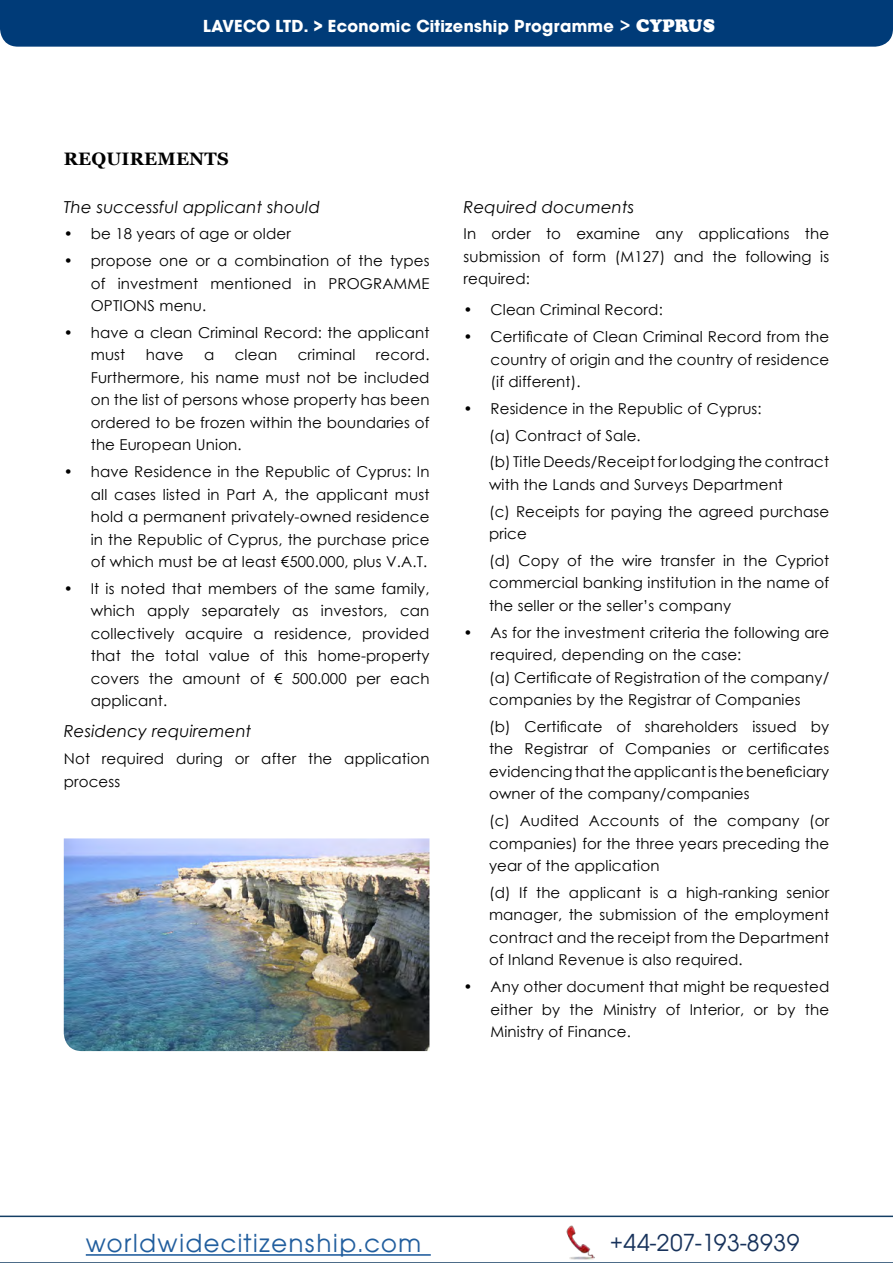
<style>
.page{position:relative;width:893px;height:1263px;background:#fff}
.page>*{position:absolute;margin:0;border:0;box-sizing:border-box;transform-origin:0 0}
.t1{font:27px "Avant Garde Gothic Itc TEE";letter-spacing:.05em;color:#215e9e}
.t2{font:25.5px "Avant Garde Gothic Itc TEE";letter-spacing:.02em;color:#17325b}
.t3{font:700 18px "Avant Garde Gothic Itc TEE";letter-spacing:.02em;color:#fff}
.t4{font:700 18px "Georgia";letter-spacing:.01em;color:#000}
.t5{font:italic 16.5px "Century Gothic";letter-spacing:.01em;color:#000}
.t6{font:15px/22.5px "Century Gothic";letter-spacing:.01em;color:#000;text-align:justify}
.s1{font-family:"Century Gothic"}
.s2{font-family:"a Cooper";font-weight:900}
</style>
<div class="page">
<div style="left:0;top:0;width:893px;height:47px;background:#003b78"></div>
<svg style="left:0;top:1215px;width:893px;height:48px"></svg>
<img style="left:566px;top:1226px;width:34px;height:34px">
<img style="left:64px;top:838px;width:365px;height:213px">
<p class="t3" style="left:203px;top:15px;width:513px">LAVECO LTD. &gt; Economic Citizenship Programme <span class="s1">&gt;</span> <span class="s2">CYPRUS</span></p>
<p class="t4" style="left:64px;top:147px;width:166px">REQUIREMENTS</p>
<p class="t5" style="left:64px;top:195px;width:258px">The successful applicant should</p>
<p class="t6" style="left:64px;top:222px;width:229px">• be 18 years of age or older</p>
<p class="t6" style="left:91px;top:249px;width:340px;text-indent:-27px">• propose one or a combination of the types of investment mentioned in PROGRAMME OPTIONS menu.</p>
<p class="t6" style="left:91px;top:321px;width:340px;text-indent:-27px">• have a clean Criminal Record: the applicant must</p>
<p class="t6" style="left:146px;top:343px;width:39px">have</p>
<p class="t6" style="left:204px;top:343px;width:12px">a</p>
<p class="t6" style="left:235px;top:343px;width:44px">clean</p>
<p class="t6" style="left:298px;top:343px;width:59px">criminal</p>
<p class="t6" style="left:91px;top:343px;width:340px;text-indent:285px">record.<br>Furthermore, his name must not be included on the list of persons whose property has been ordered to be frozen within the boundaries of the European Union.</p>
<p class="t6" style="left:91px;top:460px;width:340px;text-indent:-27px">• have Residence in the Republic of Cyprus: In all cases listed in Part A, the applicant must hold a permanent privately-owned residence in the Republic of Cyprus, the purchase price of which must be at least €500.000, plus V.A.T.</p>
<p class="t6" style="left:91px;top:577px;width:340px;text-indent:-27px">• It is noted that members of the same family, which apply separately as investors, can collectively acquire a residence, provided that the total value of this home-property covers the amount of € 500.000 per each applicant.</p>
<p class="t5" style="left:64px;top:720px;width:189px">Residency requirement</p>
<p class="t6" style="left:64px;top:747px;width:367px">Not required during or after the application process</p>
<p class="t5" style="left:463px;top:195px;width:172px">Required documents</p>
<p class="t6" style="left:463px;top:222px;width:367px">In order to examine any applications the submission of form (M127) and the following is required:</p>
<p class="t6" style="left:463px;top:298px;width:201px">• Clean Criminal Record:</p>
<p class="t6" style="left:490px;top:325px;width:340px;text-indent:-27px">• Certificate of Clean Criminal Record from the country of origin and the country of residence (if different).</p>
<p class="t6" style="left:489px;top:395px;width:342px;line-height:26.7px;text-align:left;text-indent:-26px">• Residence in the Republic of Cyprus:<br>(a) Contract of Sale.<br>(b) Title Deeds/Receipt for lodging the contract</p>
<p class="t6" style="left:489px;top:471px;width:342px;line-height:26.7px">with the Lands and Surveys Department<br>(c) Receipts for paying the agreed purchase</p>
<p class="t6" style="left:489px;top:520px;width:342px;line-height:26.7px">price<br>(d) Copy of the wire transfer in the Cypriot</p>
<p class="t6" style="left:489px;top:571px;width:342px">commercial banking institution in the name of the seller or the seller’s company</p>
<p class="t6" style="left:489px;top:621px;width:342px;text-align:left;text-indent:-26px">• As for the investment criteria the following are required, depending on the case:<br>(a) Certificate of Registration of the company/ companies by the Registrar of Companies</p>
<p class="t6" style="left:489px;top:715px;width:342px">(b) Certificate of shareholders issued by the Registrar of Companies or certificates evidencing that the applicant is the beneficiary owner of the company/companies</p>
<p class="t6" style="left:489px;top:809px;width:342px">(c) Audited Accounts of the company (or companies) for the three years preceding the year of the application</p>
<p class="t6" style="left:489px;top:881px;width:342px">(d) If the applicant is a high-ranking senior manager, the submission of the employment contract and the receipt from the Department of Inland Revenue is also required.</p>
<p class="t6" style="left:490px;top:975px;width:340px;text-indent:-27px">• Any other document that might be requested either by the Ministry of Interior, or by the Ministry of Finance.</p>
<h1 class="t1" style="left:86px;top:1228px;width:337px">worldwidecitizenship.com</h1>
<h2 class="t2" style="left:610px;top:1228px;width:191px">+44-207-193-8939</h2>
</div>
